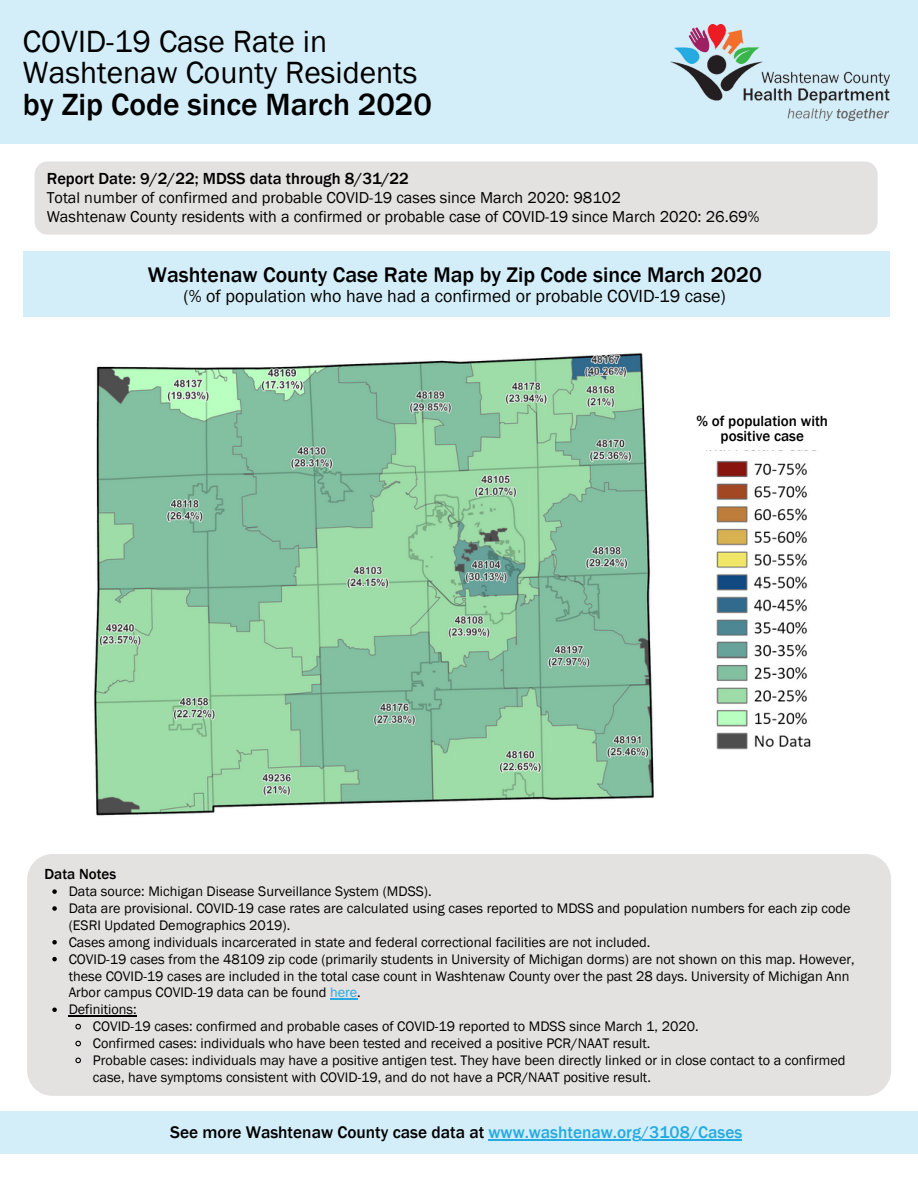
<style>
.page{position:relative;width:918px;height:1188px;background:#fff}
.page>*{position:absolute;margin:0;border:0;box-sizing:border-box;transform-origin:0 0}
.t1{font:31.5px/31.5px "Franklin Gothic";color:#000}
.t2{font:500 31.5px "Franklin Gothic";color:#000}
.t3{font:500 21.75px "Franklin Gothic";color:#000}
.t4{font:18px "Franklin Gothic";color:#000}
.t5{font:500 17.25px "Franklin Gothic";color:#000}
.t6{font:500 16.5px "Franklin Gothic";color:#000}
.t7{font:16.2px/19.2px "Franklin Gothic";color:#000}
.t8{font:500 15px/15px "Franklin Gothic";color:#000;text-align:center}
.t9{font:14.25px "Franklin Gothic";color:#000}
.s1{color:#25aae1}
</style>
<div class="page">
<div style="left:0;top:1111px;width:918px;height:42px;background:#d3eef9"></div>
<hr style="left:489px;top:1139px;width:253px;height:1px;background:#25aae1">
<div style="left:0;top:0;width:918px;height:144px;background:#d3eef9"></div>
<div style="left:23px;top:251px;width:866px;height:65px;background:#d3eef9"></div>
<div style="left:35px;top:162px;width:843px;height:73px;background:#e4e1e1;border-radius:13px"></div>
<img style="left:670px;top:25px;width:220px;height:95px">
<div style="left:27px;top:854px;width:864px;height:242px;background:#e4e1e1;border-radius:25px"></div>
<svg style="left:52px;top:889px;width:5px;height:5px"></svg>
<svg style="left:52px;top:906px;width:5px;height:5px"></svg>
<svg style="left:52px;top:940px;width:5px;height:5px"></svg>
<svg style="left:52px;top:957px;width:5px;height:4px"></svg>
<svg style="left:330px;top:999px;width:27px;height:1px"></svg>
<svg style="left:52px;top:1008px;width:5px;height:4px"></svg>
<hr style="left:69px;top:1015px;width:68px;height:2px;background:#000">
<svg style="left:75px;top:1023px;width:6px;height:7px"></svg>
<svg style="left:75px;top:1040px;width:6px;height:7px"></svg>
<svg style="left:75px;top:1057px;width:6px;height:7px"></svg>
<img style="left:94px;top:353px;width:560px;height:463px">
<img style="left:716px;top:460px;width:95px;height:290px">
<h1 class="t1" style="left:23px;top:25px;width:396px">COVID-19 Case Rate in<br>Washtenaw County Residents</h1>
<h1 class="t2" style="left:23px;top:86px;width:410px">by Zip Code since March 2020</h1>
<p class="t6" style="left:47px;top:169px;width:364px">Report Date: 9/2/22; MDSS data through 8/31/22</p>
<p class="t7" style="left:47px;top:188px;width:714px">Total number of confirmed and probable COVID-19 cases since March 2020: 98102<br>Washtenaw County residents with a confirmed or probable case of COVID-19 since March 2020: 26.69%</p>
<h2 class="t3" style="left:148px;top:262px;width:615px">Washtenaw County Case Rate Map by Zip Code since March 2020</h2>
<p class="t4" style="left:184px;top:286px;width:544px">(% of population who have had a confirmed or probable COVID-19 case)</p>
<p class="t8" style="left:44px;top:867px;width:73px">Data Notes</p>
<p class="t8" style="left:696px;top:413px;width:133px">% of population with positive case</p>
<p class="t9" style="left:69px;top:883px;width:365px">Data source: Michigan Disease Surveillance System (MDSS).</p>
<p class="t9" style="left:69px;top:900px;width:783px">Data are provisional. COVID-19 case rates are calculated using cases reported to MDSS and population numbers for each zip code</p>
<p class="t9" style="left:69px;top:917px;width:223px">(ESRI Updated Demographics 2019).</p>
<p class="t9" style="left:69px;top:934px;width:583px">Cases among individuals incarcerated in state and federal correctional facilities are not included.</p>
<p class="t9" style="left:69px;top:951px;width:788px">COVID-19 cases from the 48109 zip code (primarily students in University of Michigan dorms) are not shown on this map. However,</p>
<p class="t9" style="left:69px;top:967px;width:782px">these COVID-19 cases are included in the total case count in Washtenaw County over the past 28 days. University of Michigan Ann</p>
<p class="t9" style="left:69px;top:984px;width:294px">Arbor campus COVID-19 data can be found <span class="s1">here</span>.</p>
<p class="t9" style="left:69px;top:1001px;width:70px">Definitions:</p>
<p class="t9" style="left:93px;top:1018px;width:607px">COVID-19 cases: confirmed and probable cases of COVID-19 reported to MDSS since March 1, 2020.</p>
<p class="t9" style="left:93px;top:1035px;width:559px">Confirmed cases: individuals who have been tested and received a positive PCR/NAAT result.</p>
<p class="t9" style="left:93px;top:1052px;width:754px">Probable cases: individuals may have a positive antigen test. They have been directly linked or in close contact to a confirmed</p>
<p class="t9" style="left:93px;top:1069px;width:560px">case, have symptoms consistent with COVID-19, and do not have a PCR/NAAT positive result.</p>
<p class="t5" style="left:170px;top:1122px;width:574px">See more Washtenaw County case data at <span class="s1">www.washtenaw.org/3108/Cases</span></p>
</div>
